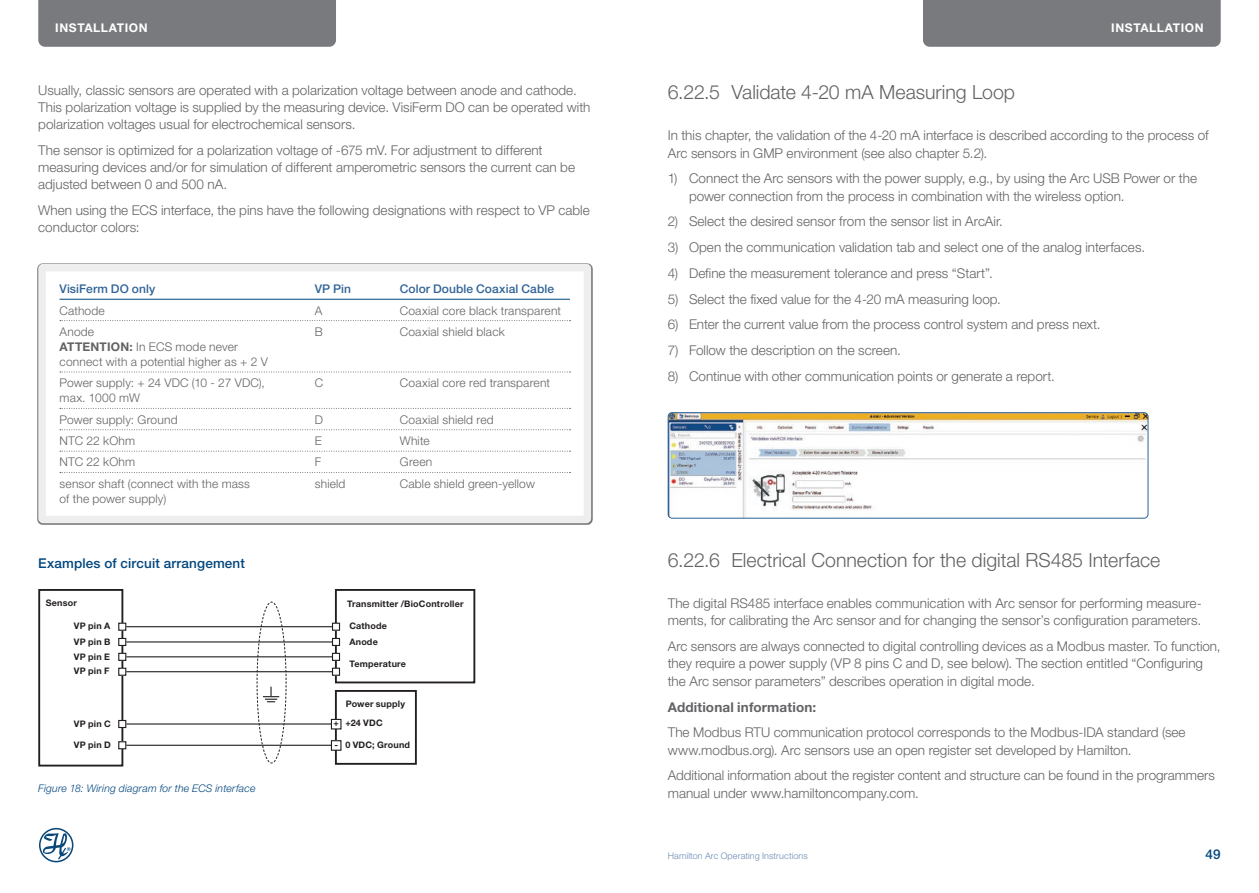
<style>
.page{position:relative;width:1259px;height:893px;background:#fff}
.page>*{position:absolute;margin:0;border:0;box-sizing:border-box;transform-origin:0 0}
.t1{font:300 19.5px "Helvetica Neue LT Pro";color:#636366}
.t2{font:300 13.5px/17.2px "Helvetica Neue LT Pro";color:#636366}
.t3{font:500 13.5px "Helvetica Neue LT Pro";letter-spacing:.01em;color:#00467e}
.t4{font:700 13.5px "Helvetica Neue LT Pro";letter-spacing:.01em;color:#636366}
.t5{font:300 12px/15px "Helvetica Neue LT Pro";letter-spacing:.015em;color:#636366}
.t6{font:500 12px "Helvetica Neue LT Pro";letter-spacing:.005em;color:#306397}
.t7{font:700 12px "Helvetica Neue LT Pro";color:#fff}
.t8{font:italic 300 10.5px "Helvetica Neue LT Pro";letter-spacing:.02em;color:#00467e}
.t9{font:700 9px "Helvetica Neue LT Pro";letter-spacing:.02em;color:#231f20}
.t10{font:300 9px "Helvetica Neue LT Pro";letter-spacing:.01em;color:#6b89b4}
.s1{font-weight:700}
</style>
<div class="page">
<div style="left:38px;top:0;width:298px;height:47px;background:#787a7d"></div>
<div style="left:923px;top:0;width:297px;height:47px;background:#787a7d"></div>
<svg style="left:39px;top:828px;width:34px;height:34px"></svg>
<div style="left:38px;top:264px;width:553px;height:259px;border:8px solid #eeeeef"></div>
<hr style="left:60px;top:299px;width:510px;height:1px;background:#00467e">
<svg style="left:60px;top:320px;width:510px;height:1px"></svg>
<svg style="left:60px;top:372px;width:510px;height:1px"></svg>
<svg style="left:60px;top:408px;width:510px;height:1px"></svg>
<svg style="left:60px;top:429px;width:510px;height:1px"></svg>
<svg style="left:60px;top:451px;width:510px;height:1px"></svg>
<svg style="left:60px;top:472px;width:510px;height:1px"></svg>
<div style="left:335px;top:690px;width:82px;height:75px;border:2px solid #231f20"></div>
<div style="left:335px;top:589px;width:140px;height:94px;border:2px solid #231f20"></div>
<div style="left:38px;top:589px;width:85px;height:177px;border:2px solid #231f20"></div>
<div style="left:119px;top:623px;width:7px;height:7px;background:#fff"></div>
<div style="left:118px;top:623px;width:8px;height:8px;border:1px solid #231f20"></div>
<div style="left:119px;top:638px;width:7px;height:7px;background:#fff"></div>
<div style="left:118px;top:638px;width:8px;height:8px;border:1px solid #231f20"></div>
<div style="left:119px;top:653px;width:7px;height:7px;background:#fff"></div>
<div style="left:118px;top:653px;width:8px;height:8px;border:1px solid #231f20"></div>
<div style="left:119px;top:668px;width:7px;height:7px;background:#fff"></div>
<div style="left:118px;top:668px;width:8px;height:8px;border:1px solid #231f20"></div>
<hr style="left:126px;top:626px;width:206px;height:1px;background:#231f20">
<hr style="left:126px;top:641px;width:206px;height:1px;background:#231f20">
<hr style="left:126px;top:656px;width:206px;height:1px;background:#231f20">
<hr style="left:126px;top:671px;width:206px;height:1px;background:#231f20">
<div style="left:119px;top:720px;width:7px;height:7px;background:#fff"></div>
<div style="left:118px;top:720px;width:8px;height:8px;border:1px solid #231f20"></div>
<div style="left:331px;top:719px;width:10px;height:10px;background:#fff"></div>
<div style="left:331px;top:719px;width:10px;height:10px;border:1px solid #231f20"></div>
<div style="left:331px;top:741px;width:10px;height:9px;background:#fff"></div>
<div style="left:331px;top:740px;width:10px;height:11px;border:1px solid #231f20"></div>
<hr style="left:126px;top:723px;width:206px;height:2px;background:#231f20">
<div style="left:119px;top:742px;width:7px;height:7px;background:#fff"></div>
<div style="left:118px;top:741px;width:8px;height:8px;border:1px solid #231f20"></div>
<hr style="left:126px;top:745px;width:206px;height:1px;background:#231f20">
<div style="left:332px;top:623px;width:7px;height:7px;background:#fff"></div>
<div style="left:332px;top:623px;width:8px;height:8px;border:1px solid #231f20"></div>
<div style="left:332px;top:638px;width:7px;height:7px;background:#fff"></div>
<div style="left:332px;top:638px;width:8px;height:8px;border:1px solid #231f20"></div>
<div style="left:332px;top:653px;width:7px;height:7px;background:#fff"></div>
<div style="left:332px;top:653px;width:8px;height:8px;border:1px solid #231f20"></div>
<div style="left:332px;top:668px;width:7px;height:7px;background:#fff"></div>
<div style="left:332px;top:668px;width:8px;height:8px;border:1px solid #231f20"></div>
<svg style="left:256px;top:601px;width:31px;height:163px"></svg>
<img style="left:668px;top:413px;width:480px;height:105px">
<div style="left:668px;top:412px;width:480px;height:107px;border:1px solid #306397;border-radius:4px"></div>
<p class="t7" style="left:55px;top:20px;width:9px">Installat</p>
<p class="t7" style="left:125px;top:20px;width:14px">ion</p>
<p class="t7" style="left:1111px;top:20px;width:9px">Installat</p>
<p class="t7" style="left:1180px;top:20px;width:14px">ion</p>
<p class="t2" style="left:38px;top:81px;width:553px">Usually, classic sensors are operated with a polarization voltage between anode and cathode.<br>This polarization voltage is supplied by the measuring device. VisiFerm DO can be operated with polarization voltages usual for electrochemical sensors.</p>
<p class="t2" style="left:38px;top:141px;width:538px">The sensor is optimized for a polarization voltage of -675 mV. For adjustment to different measuring devices and/or for simulation of different amperometric sensors the current can be adjusted between 0 and 500 nA.</p>
<p class="t2" style="left:38px;top:201px;width:553px">When using the ECS interface, the pins have the following designations with respect to VP cable conductor colors:</p>
<p class="t6" style="left:60px;top:282px;width:97px">VisiFerm DO only</p>
<p class="t6" style="left:315px;top:282px;width:38px">VP Pin</p>
<p class="t6" style="left:400px;top:282px;width:156px">Color Double Coaxial Cable</p>
<p class="t5" style="left:60px;top:302px;width:47px">Cathode</p>
<p class="t5" style="left:315px;top:302px;width:9px">A</p>
<p class="t5" style="left:400px;top:302px;width:163px">Coaxial core black transparent</p>
<p class="t5" style="left:60px;top:324px;width:36px">Anode</p>
<p class="t5" style="left:315px;top:324px;width:10px">B</p>
<p class="t5" style="left:400px;top:324px;width:106px">Coaxial shield black</p>
<p class="t5" style="left:60px;top:339px;width:210px"><span class="s1">ATTENTION:</span> In ECS mode never connect with a potential higher as + 2 V</p>
<p class="t5" style="left:60px;top:375px;width:207px">Power supply: + 24 VDC (10 - 27 VDC),</p>
<p class="t5" style="left:315px;top:375px;width:10px">C</p>
<p class="t5" style="left:400px;top:375px;width:152px">Coaxial core red transparent</p>
<p class="t5" style="left:60px;top:387px;width:119px;line-height:21.5px">max. 1000 mW<br>Power supply: Ground</p>
<p class="t5" style="left:315px;top:412px;width:10px">D</p>
<p class="t5" style="left:400px;top:412px;width:95px">Coaxial shield red</p>
<p class="t5" style="left:60px;top:433px;width:77px">NTC 22 kOhm</p>
<p class="t5" style="left:315px;top:433px;width:9px">E</p>
<p class="t5" style="left:400px;top:433px;width:31px">White</p>
<p class="t5" style="left:60px;top:454px;width:77px">NTC 22 kOhm</p>
<p class="t5" style="left:315px;top:454px;width:8px">F</p>
<p class="t5" style="left:400px;top:454px;width:34px">Green</p>
<p class="t5" style="left:60px;top:476px;width:192px">sensor shaft (connect with the mass</p>
<p class="t5" style="left:315px;top:476px;width:32px">shield</p>
<p class="t5" style="left:400px;top:476px;width:136px">Cable shield green-yellow</p>
<p class="t5" style="left:60px;top:491px;width:108px">of the power supply)</p>
<p class="t3" style="left:38px;top:555px;width:208px">Examples of circuit arrangement</p>
<p class="t9" style="left:46px;top:597px;width:33px">Sensor</p>
<p class="t9" style="left:74px;top:620px;width:38px">VP pin A</p>
<p class="t9" style="left:349px;top:620px;width:39px">Cathode</p>
<p class="t9" style="left:347px;top:598px;width:118px">Transmitter /BioController</p>
<p class="t9" style="left:74px;top:636px;width:38px">VP pin B</p>
<p class="t9" style="left:349px;top:636px;width:30px">Anode</p>
<p class="t9" style="left:74px;top:651px;width:37px">VP pin E</p>
<p class="t9" style="left:349px;top:658px;width:58px">Temperature</p>
<p class="t9" style="left:74px;top:666px;width:37px">VP pin F</p>
<p class="t9" style="left:74px;top:718px;width:38px">VP pin C</p>
<p class="t9" style="left:74px;top:739px;width:37px">VP pin D</p>
<p class="t8" style="left:38px;top:782px;width:219px">Figure 18: Wiring diagram for the ECS interface</p>
<p class="t9" style="left:346px;top:698px;width:61px">Power supply</p>
<p class="t9" style="left:345px;top:717px;width:39px">+24 VDC</p>
<p class="t9" style="left:345px;top:740px;width:66px">0 VDC; Ground</p>
<p class="t9" style="left:333px;top:717px;width:7px">+</p>
<p class="t9" style="left:334px;top:739px;width:5px">-</p>
<h1 class="t1" style="left:668px;top:80px;width:349px">6.22.5 Validate 4-20 mA Measuring Loop</h1>
<p class="t2" style="left:668px;top:127px;width:542px">In this chapter, the validation of the 4-20 mA interface is described according to the process of<br>Arc sensors in GMP environment (see also chapter 5.2).</p>
<p class="t2" style="left:689px;top:170px;width:509px;text-indent:-21px">1) Connect the Arc sensors with the power supply, e.g., by using the Arc USB Power or the power connection from the process in combination with the wireless option.</p>
<p class="t2" style="left:668px;top:213px;width:337px">2) Select the desired sensor from the sensor list in ArcAir.</p>
<p class="t2" style="left:668px;top:238px;width:479px">3) Open the communication validation tab and select one of the analog interfaces.</p>
<p class="t2" style="left:668px;top:264px;width:326px">4) Define the measurement tolerance and press “Start”.</p>
<p class="t2" style="left:668px;top:290px;width:335px">5) Select the fixed value for the 4-20 mA measuring loop.</p>
<p class="t2" style="left:668px;top:316px;width:434px">6) Enter the current value from the process control system and press next.</p>
<p class="t2" style="left:668px;top:341px;width:235px">7) Follow the description on the screen.</p>
<p class="t2" style="left:668px;top:367px;width:389px">8) Continue with other communication points or generate a report.</p>
<h1 class="t1" style="left:668px;top:548px;width:494px">6.22.6 Electrical Connection for the digital RS485 Interface</h1>
<p class="t2" style="left:668px;top:594px;width:535px">The digital RS485 interface enables communication with Arc sensor for performing measure&shy;ments, for calibrating the Arc sensor and for changing the sensor’s configuration parameters.</p>
<p class="t2" style="left:668px;top:637px;width:554px">Arc sensors are always connected to digital controlling devices as a Modbus master. To function, they require a power supply (VP 8 pins C and D, see below). The section entitled “Configuring the Arc sensor parameters” describes operation in digital mode.</p>
<p class="t4" style="left:668px;top:698px;width:150px">Additional information:</p>
<p class="t2" style="left:668px;top:723px;width:519px">The Modbus RTU communication protocol corresponds to the Modbus-IDA standard (see www.modbus.org). Arc sensors use an open register set developed by Hamilton.</p>
<p class="t2" style="left:668px;top:766px;width:548px">Additional information about the register content and structure can be found in the programmers manual under www.hamiltoncompany.com.</p>
<p class="t10" style="left:668px;top:850px;width:142px">Hamilton Arc Operating Instructions</p>
<p class="t3" style="left:1205px;top:846px;width:17px">49</p>
</div>
